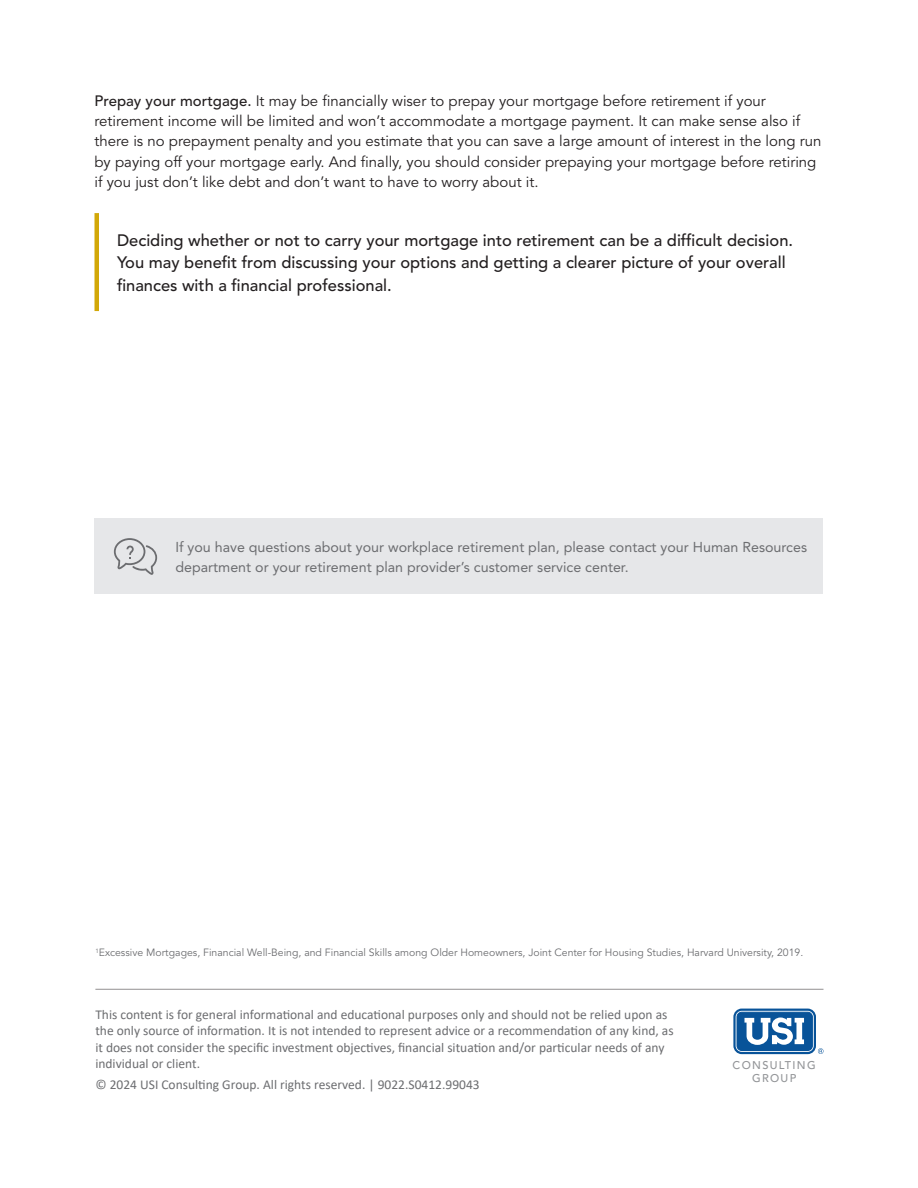
<style>
.page{position:relative;width:918px;height:1188px;background:#fff}
.page>*{position:absolute;margin:0;border:0;box-sizing:border-box;transform-origin:0 0}
.Wrap_up_copy{font:500 16.5px/22.5px "Avenir LT Std";color:#231f20}
.Body_copy{font:15px/20.2px "Avenir LT Std";color:#231f20}
.Call_out_copy{font:14.25px/20.2px "Avenir LT Std";color:#6c6d70}
.Disclaimer{font:13.5px/16.5px "Calibri";color:#6c6d70}
.t1{font:500 11.1px/12.5px "Avenir LT Std";letter-spacing:.12em;color:#939598;text-align:center}
.Disclaimer-2{font:10.5px "Avenir LT Std";color:#6c6d70}
.s1{font-weight:500}
</style>
<div class="page">
<div style="left:94px;top:213px;width:5px;height:98px;background:#d2a808"></div>
<hr style="left:95px;top:989px;width:728px;height:1px;background:#231f20">
<svg style="left:733px;top:1009px;width:83px;height:45px"></svg>
<svg style="left:736px;top:1011px;width:78px;height:41px"></svg>
<div style="left:737px;top:1012px;width:75px;height:38px;background:#085399;border-radius:5px"></div>
<div style="left:737px;top:1012px;width:76px;height:39px;border:1px solid #085399;border-radius:5px"></div>
<svg style="left:744px;top:1018px;width:60px;height:27px"></svg>
<svg style="left:818px;top:1048px;width:5px;height:6px"></svg>
<div style="left:94px;top:519px;width:730px;height:75px;background:#e6e7e9"></div>
<svg style="left:114px;top:538px;width:43px;height:37px"></svg>
<p class="Body_copy" style="left:94px;top:91px;width:728px"><span class="s1">Prepay your mortgage.</span> It may be financially wiser to prepay your mortgage before retirement if your retirement income will be limited and won’t accommodate a mortgage payment. It can make sense also if there is no prepayment penalty and you estimate that you can save a large amount of interest in the long run by paying off your mortgage early. And finally, you should consider prepaying your mortgage before retiring if you just don’t like debt and don’t want to have to worry about it.</p>
<p class="Wrap_up_copy" style="left:117px;top:229px;width:678px">Deciding whether or not to carry your mortgage into retirement can be a difficult decision.<br>You may benefit from discussing your options and getting a clearer picture of your overall finances with a financial professional.</p>
<p class="Call_out_copy" style="left:175px;top:537px;width:633px">If you have questions about your workplace retirement plan, please contact your Human Resources department or your retirement plan provider’s customer service center.</p>
<p class="Disclaimer-2" style="left:95px;top:946px;width:709px"><sup>1</sup>Excessive Mortgages, Financial Well-Being, and Financial Skills among Older Homeowners, Joint Center for Housing Studies, Harvard University, 2019.</p>
<p class="Disclaimer" style="left:95px;top:1006px;width:580px">This content is for general informational and educational purposes only and should not be relied upon as the only source of information. It is not intended to represent advice or a recommendation of any kind, as it does not consider the specific investment objectives, financial situation and/or particular needs of any individual or client.</p>
<p class="Disclaimer" style="left:95px;top:1076px;width:386px">© 2024 USI Consulting Group. All rights reserved. | 9022.S0412.99043</p>
<p class="t1" style="left:733px;top:1060px;width:85px">CONSULTING<br>GROUP</p>
</div>
